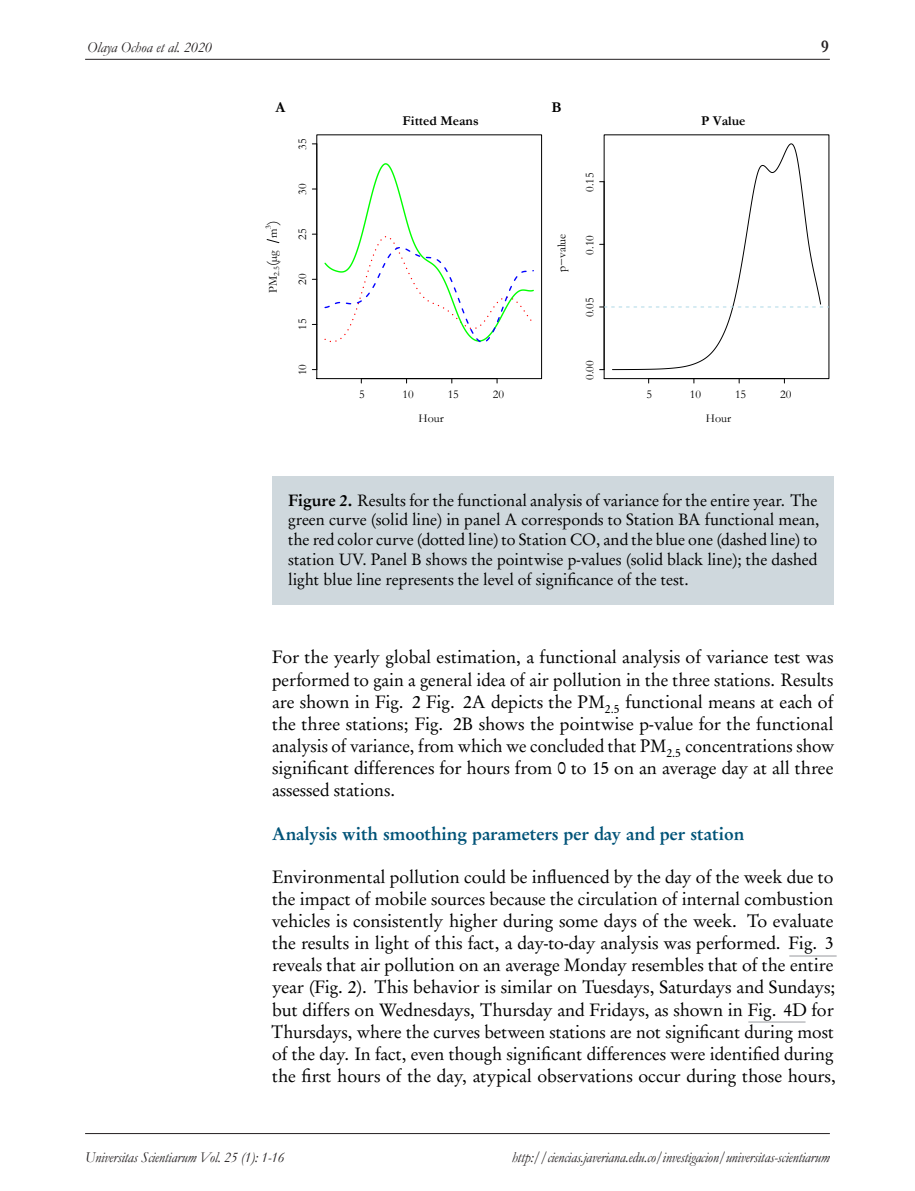
<style>
.page{position:relative;width:915px;height:1191px;background:#fff}
.page>*{position:absolute;margin:0;border:0;box-sizing:border-box;transform-origin:0 0}
.t1{font:18px/22px "Garamond No 8";color:#000;text-align:justify}
.t2{font:500 18px "Garamond No 8";color:#005378}
.t3{font:700 18px "Garamond";color:#231f20;scale:.9 1}
.t4{font:16.5px/19.8px "Garamond No 8";color:#000}
.t5{font:italic 15px "Garamond";letter-spacing:-.01em;color:#231f20;scale:.95 1}
.t6{font:italic 15px "Garamond";letter-spacing:-.01em;color:#231f20}
.t7{font:700 15px "Garamond";color:#000}
.t8{font:700 13.5px "Garamond";color:#000}
.t9{font:12.15px "Garamond";color:#000}
.t10{font:12px "Garamond";color:#000}
.t11{font:8.1px "Garamond";color:#000}
.s1{font-size:15.15px}
.s2{font-weight:500}
</style>
<div class="page">
<hr style="left:85px;top:59px;width:744px;height:1px;background:#231f20">
<hr style="left:85px;top:1133px;width:744px;height:1px;background:#231f20">
<div style="left:316px;top:135px;width:225px;height:244px;border:1px solid #000"></div>
<svg style="left:324px;top:163px;width:210px;height:180px"></svg>
<svg style="left:612px;top:143px;width:209px;height:227px"></svg>
<div style="left:603px;top:135px;width:225px;height:244px;border:1px solid #000"></div>
<svg style="left:599px;top:306px;width:229px;height:2px"></svg>
<div style="left:272px;top:476px;width:561px;height:129px;background:#cfd8dd"></div>
<svg style="left:266px;top:239px;width:14px;height:5px"></svg>
<hr style="left:789px;top:955px;width:47px;height:1px;background:#bcbdc0">
<hr style="left:748px;top:1021px;width:57px;height:1px;background:#bcbdc0">
<p class="t6" style="left:87px;top:37px;width:126px">Olaya Ochoa et al. 2020</p>
<p class="t3" style="left:820px;top:34px;width:10px">9</p>
<p class="t7" style="left:275px;top:97px;width:11px">A</p>
<p class="t10" style="left:294px;top:149px;width:13px;rotate:-90deg">35</p>
<p class="t11" style="left:263px;top:228px;width:10px;rotate:-90deg">3<span class="s1">)</span></p>
<p class="t9" style="left:265px;top:293px;width:66px;rotate:-90deg">PM<sub>2.5</sub><span class="s1">(</span>µg m</p>
<p class="t10" style="left:294px;top:195px;width:13px;rotate:-90deg">30</p>
<p class="t10" style="left:294px;top:240px;width:13px;rotate:-90deg">25</p>
<p class="t10" style="left:294px;top:285px;width:13px;rotate:-90deg">20</p>
<p class="t10" style="left:294px;top:330px;width:13px;rotate:-90deg">15</p>
<p class="t10" style="left:294px;top:375px;width:13px;rotate:-90deg">10</p>
<p class="t7" style="left:551px;top:97px;width:12px">B</p>
<p class="t8" style="left:402px;top:112px;width:77px">Fitted Means</p>
<p class="t8" style="left:700px;top:112px;width:46px">P Value</p>
<p class="t10" style="left:581px;top:192px;width:21px;rotate:-90deg">0.15</p>
<p class="t10" style="left:553px;top:272px;width:40px;rotate:-90deg">p−value</p>
<p class="t10" style="left:581px;top:254px;width:21px;rotate:-90deg">0.10</p>
<p class="t10" style="left:581px;top:317px;width:21px;rotate:-90deg">0.05</p>
<p class="t10" style="left:581px;top:380px;width:21px;rotate:-90deg">0.00</p>
<p class="t10" style="left:359px;top:386px;width:7px">5</p>
<p class="t10" style="left:402px;top:386px;width:13px">10</p>
<p class="t10" style="left:447px;top:386px;width:13px">15</p>
<p class="t10" style="left:492px;top:386px;width:13px">20</p>
<p class="t10" style="left:646px;top:386px;width:7px">5</p>
<p class="t10" style="left:689px;top:386px;width:13px">10</p>
<p class="t10" style="left:734px;top:386px;width:13px">15</p>
<p class="t10" style="left:780px;top:386px;width:13px">20</p>
<p class="t10" style="left:418px;top:410px;width:27px">Hour</p>
<p class="t10" style="left:705px;top:410px;width:27px">Hour</p>
<p class="t4" style="left:288px;top:491px;width:532px"><span class="s2">Figure 2.</span> Results for the functional analysis of variance for the entire year. The green curve (solid line) in panel A corresponds to Station BA functional mean, the red color curve (dotted line) to Station CO, and the blue one (dashed line) to station UV. Panel B shows the pointwise p-values (solid black line); the dashed light blue line represents the level of significance of the test.</p>
<p class="t1" style="left:272px;top:648px;width:563px">For the yearly global estimation, a functional analysis of variance test was performed to gain a general idea of air pollution in the three stations. Results are shown in Fig. 2 Fig. 2A depicts the PM<sub>2.5</sub> functional means at each of the three stations; Fig. 2B shows the pointwise p-value for the functional analysis of variance, from which we concluded that PM<sub>2.5</sub> concentrations show significant differences for hours from 0 to 15 on an average day at all three assessed stations.</p>
<p class="t2" style="left:272px;top:826px;width:473px">Analysis with smoothing parameters per day and per station</p>
<p class="t1" style="left:271px;top:867px;width:566px;text-align:left">Environmental pollution could be influenced by the day of the week due to the impact of mobile sources because the circulation of internal combustion vehicles is consistently higher during some days of the week. To evaluate the results in light of this fact, a day-to-day analysis was performed. Fig. 3 reveals that air pollution on an average Monday resembles that of the entire year (Fig. 2). This behavior is similar on Tuesdays, Saturdays and Sundays; but differs on Wednesdays, Thursday and Fridays, as shown in Fig. 4D for Thursdays, where the curves between stations are not significant during most of the day. In fact, even though significant differences were identified during the first hours of the day, atypical observations occur during those hours,</p>
<p class="t5" style="left:85px;top:1146px;width:211px">Universitas Scientiarum Vol. 25 (1): 1-16</p>
<p class="t5" style="left:511px;top:1146px;width:336px">http://ciencias.javeriana.edu.co/investigacion/universitas-scientiarum</p>
</div>
